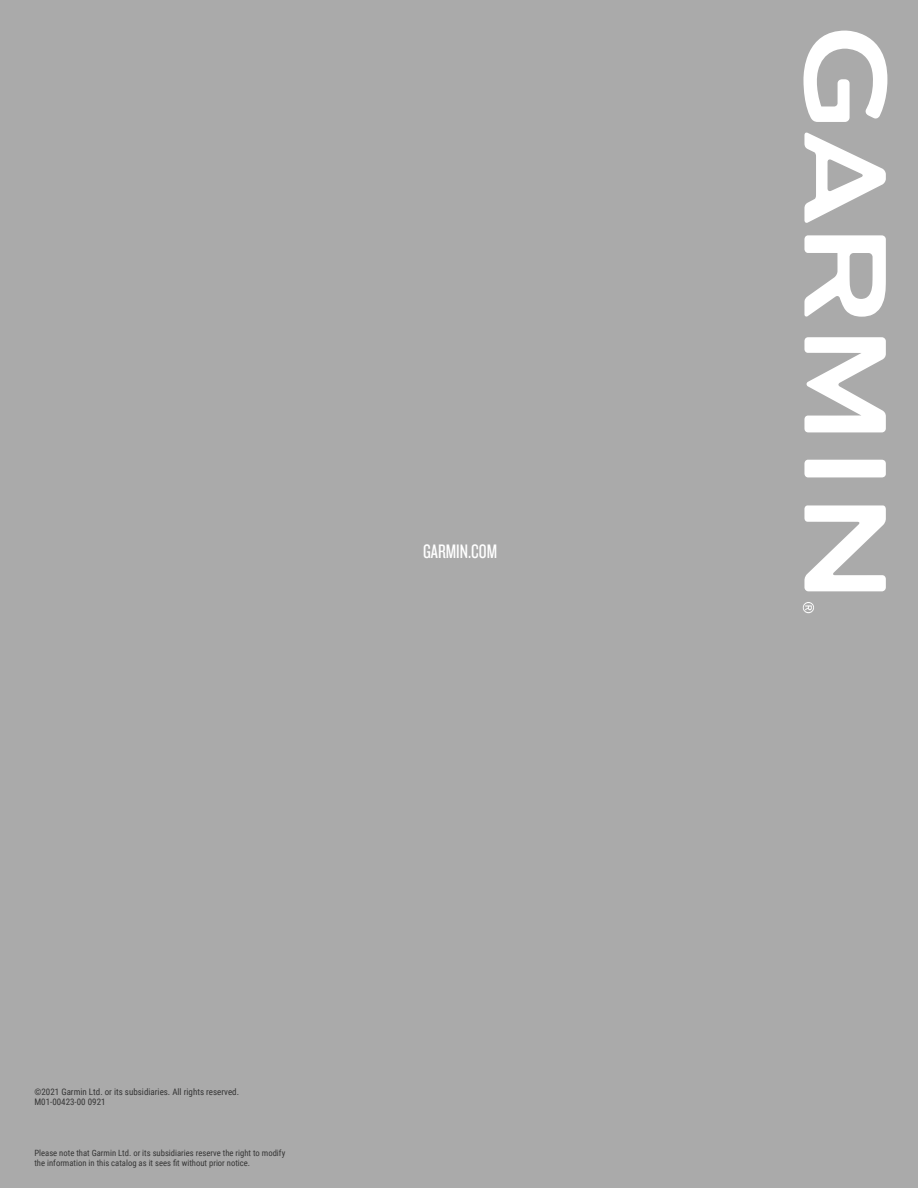
<style>
.page{position:relative;width:918px;height:1188px;background:#aaa}
.page>*{position:absolute;margin:0;border:0;box-sizing:border-box;transform-origin:0 0}
.t1{font:20.25px "Knockout 28 Junior Feathrwt";color:#fff}
.t2{font:9px/10.8px "Roboto Condensed";color:#000}
.t3{font:8.7px/10.4px "Roboto Condensed";color:#000}
</style>
<div class="page">
<svg style="left:804px;top:132px;width:82px;height:459px"></svg>
<svg style="left:803px;top:31px;width:84px;height:91px"></svg>
<svg style="left:803px;top:602px;width:11px;height:11px"></svg>
<h1 class="t1" style="left:423px;top:539px;width:76px">GARMIN.COM</h1>
<p class="t2" style="left:34px;top:1086px;width:206px">©2021 Garmin Ltd. or its subsidiaries. All rights reserved.<br>M01-00423-00 0921</p>
<p class="t3" style="left:34px;top:1147px;width:252px">Please note that Garmin Ltd. or its subsidiaries reserve the right to modify the information in this catalog as it sees fit without prior notice.</p>
</div>
